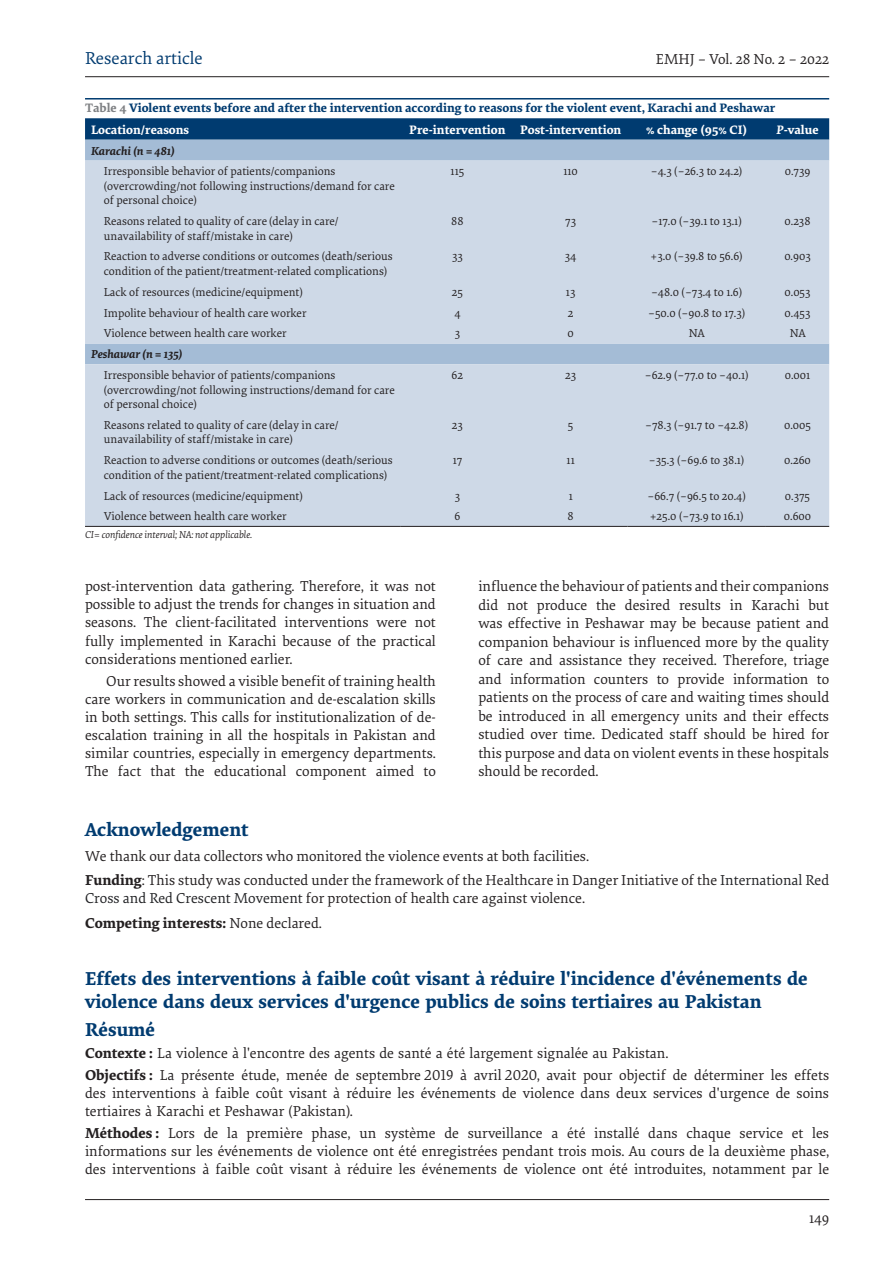
<style>
.page{position:relative;width:893px;height:1263px;background:#fff}
.page>*{position:absolute;margin:0;border:0;box-sizing:border-box;transform-origin:0 0}
.Abstract_title__Fren{font:700 19.5px/23.4px "Elena";color:#003b70}
.t1{font:18px "Elena";color:#003b70}
.Body{font:15px/18.5px "Elena";color:#231f20;text-align:justify}
.Abstract_text__Frenc{font:15px/18px "Elena";color:#231f20;text-align:justify}
.Body_1{font:15px/18px "Elena";color:#231f20}
.Body_1-2{font:700 15px "Elena";color:#231f20}
.tabletit{font:700 12.75px "Elena";color:#003b70}
.tabletxt1{font:700 12.75px "Elena";color:#fff}
.Table_espacio_3{font:12px/14.4px "Elena";color:#231f20}
.tabletxt{font:12px "Elena";color:#231f20}
.tabletxt-it{font:italic 700 12px "Elena";color:#231f20}
.tablenote{font:italic 10.5px "Elena";color:#231f20}
.s1{color:#808285}
.s2{font-style:italic}
.s3{font-weight:700}
.s4{color:#202124}
.s5{font-weight:400}
</style>
<div class="page">
<hr style="left:85px;top:1199px;width:744px;height:1px;background:#231f20">
<hr style="left:85px;top:76px;width:744px;height:1px;background:#231f20">
<hr style="left:85px;top:98px;width:744px;height:2px;background:#003b70">
<svg style="left:85px;top:118px;width:744px;height:22px;background:#104779"></svg>
<div style="left:85px;top:140px;width:744px;height:21px;background:#a4bcd6"></div>
<div style="left:85px;top:161px;width:744px;height:365px;background:#ced9e7"></div>
<hr style="left:85px;top:526px;width:316px;height:1px;background:#231f20">
<hr style="left:401px;top:526px;width:113px;height:1px;background:#231f20">
<hr style="left:514px;top:526px;width:113px;height:1px;background:#231f20">
<hr style="left:627px;top:526px;width:139px;height:1px;background:#231f20">
<hr style="left:766px;top:526px;width:63px;height:1px;background:#231f20">
<div style="left:91px;top:124px;width:304px;height:13px;background:#003b70"></div>
<div style="left:407px;top:124px;width:101px;height:13px;background:#003b70"></div>
<div style="left:520px;top:124px;width:101px;height:13px;background:#003b70"></div>
<div style="left:633px;top:124px;width:127px;height:13px;background:#003b70"></div>
<div style="left:772px;top:124px;width:51px;height:13px;background:#003b70"></div>
<p class="t1" style="left:85px;top:46px;width:119px">Research article</p>
<p class="Body" style="left:656px;top:49px;width:175px">EMHJ – Vol. 28 No. 2 – 2022</p>
<p class="tabletit" style="left:85px;top:98px;width:692px"><span class="s1">Table 4</span> Violent events before and after the intervention according to reasons for the violent event, Karachi and Peshawar</p>
<p class="tabletxt1" style="left:91px;top:120px;width:100px">Location/reasons</p>
<p class="tabletxt1" style="left:409px;top:120px;width:98px">Pre-intervention</p>
<p class="tabletxt1" style="left:520px;top:120px;width:103px">Post-intervention</p>
<p class="tabletxt1" style="left:646px;top:120px;width:102px">% change (95% CI)</p>
<p class="tabletxt1" style="left:776px;top:120px;width:44px"><span class="s2">P</span>-value</p>
<p class="tabletxt-it" style="left:91px;top:142px;width:85px">Karachi (n = 481)</p>
<p class="Table_espacio_3" style="left:104px;top:164px;width:293px">Irresponsible behavior of patients/companions (overcrowding/not following instructions/demand for care of personal choice)</p>
<p class="tabletxt" style="left:451px;top:163px;width:15px">115</p>
<p class="tabletxt" style="left:563px;top:163px;width:16px">110</p>
<p class="tabletxt" style="left:651px;top:163px;width:93px">–4.3 (–26.3 to 24.2)</p>
<p class="tabletxt" style="left:785px;top:163px;width:27px">0.739</p>
<p class="Table_espacio_3" style="left:104px;top:214px;width:236px">Reasons related to quality of care (delay in care/ unavailability of staff/mistake in care)</p>
<p class="tabletxt" style="left:451px;top:213px;width:14px">88</p>
<p class="tabletxt" style="left:565px;top:213px;width:12px">73</p>
<p class="tabletxt" style="left:651px;top:213px;width:92px">–17.0 (–39.1 to 13.1)</p>
<p class="tabletxt" style="left:784px;top:213px;width:28px">0.238</p>
<p class="Table_espacio_3" style="left:104px;top:249px;width:290px">Reaction to adverse conditions or outcomes (death/serious condition of the patient/treatment-related complications)</p>
<p class="tabletxt" style="left:452px;top:248px;width:12px">33</p>
<p class="tabletxt" style="left:565px;top:248px;width:13px">34</p>
<p class="tabletxt" style="left:650px;top:248px;width:94px">+3.0 (–39.8 to 56.6)</p>
<p class="tabletxt" style="left:784px;top:248px;width:28px">0.903</p>
<p class="Table_espacio_3" style="left:104px;top:284px;width:201px">Lack of resources (medicine/equipment)</p>
<p class="tabletxt" style="left:452px;top:284px;width:13px">25</p>
<p class="tabletxt" style="left:566px;top:284px;width:11px">13</p>
<p class="tabletxt" style="left:651px;top:284px;width:93px">–48.0 (–73.4 to 1.6)</p>
<p class="tabletxt" style="left:784px;top:284px;width:28px">0.053</p>
<p class="Table_espacio_3" style="left:104px;top:305px;width:204px">Impolite behaviour of health care worker</p>
<p class="tabletxt" style="left:454px;top:304px;width:8px">4</p>
<p class="tabletxt" style="left:568px;top:304px;width:7px">2</p>
<p class="tabletxt" style="left:648px;top:304px;width:99px">–50.0 (–90.8 to 17.3)</p>
<p class="tabletxt" style="left:785px;top:304px;width:27px">0.453</p>
<p class="Table_espacio_3" style="left:104px;top:326px;width:184px">Violence between health care worker</p>
<p class="tabletxt" style="left:455px;top:325px;width:7px">3</p>
<p class="tabletxt" style="left:567px;top:325px;width:8px">0</p>
<p class="tabletxt" style="left:689px;top:325px;width:17px">NA</p>
<p class="tabletxt" style="left:790px;top:325px;width:17px">NA</p>
<p class="tabletxt-it" style="left:91px;top:345px;width:93px">Peshawar (n = 135)</p>
<p class="Table_espacio_3" style="left:104px;top:368px;width:293px">Irresponsible behavior of patients/companions (overcrowding/not following instructions/demand for care of personal choice)</p>
<p class="tabletxt" style="left:452px;top:367px;width:13px">62</p>
<p class="tabletxt" style="left:565px;top:367px;width:13px">23</p>
<p class="tabletxt" style="left:645px;top:367px;width:105px">–62.9 (–77.0 to –40.1)</p>
<p class="tabletxt" style="left:785px;top:367px;width:27px">0.001</p>
<p class="Table_espacio_3" style="left:104px;top:417px;width:236px">Reasons related to quality of care (delay in care/ unavailability of staff/mistake in care)</p>
<p class="tabletxt" style="left:452px;top:417px;width:13px">23</p>
<p class="tabletxt" style="left:568px;top:417px;width:7px">5</p>
<p class="tabletxt" style="left:645px;top:417px;width:104px">–78.3 (–91.7 to –42.8)</p>
<p class="tabletxt" style="left:784px;top:417px;width:28px">0.005</p>
<p class="Table_espacio_3" style="left:104px;top:453px;width:290px">Reaction to adverse conditions or outcomes (death/serious condition of the patient/treatment-related complications)</p>
<p class="tabletxt" style="left:453px;top:452px;width:11px">17</p>
<p class="tabletxt" style="left:567px;top:452px;width:10px">11</p>
<p class="tabletxt" style="left:649px;top:452px;width:97px">–35.3 (–69.6 to 38.1)</p>
<p class="tabletxt" style="left:784px;top:452px;width:28px">0.260</p>
<p class="Table_espacio_3" style="left:104px;top:488px;width:201px">Lack of resources (medicine/equipment)</p>
<p class="tabletxt" style="left:455px;top:487px;width:7px">3</p>
<p class="tabletxt" style="left:569px;top:487px;width:6px">1</p>
<p class="tabletxt" style="left:647px;top:487px;width:100px">–66.7 (–96.5 to 20.4)</p>
<p class="tabletxt" style="left:785px;top:487px;width:27px">0.375</p>
<p class="Table_espacio_3" style="left:104px;top:509px;width:184px">Violence between health care worker</p>
<p class="tabletxt" style="left:454px;top:508px;width:7px">6</p>
<p class="tabletxt" style="left:568px;top:508px;width:8px">8</p>
<p class="tabletxt" style="left:650px;top:508px;width:95px">+25.0 (–73.9 to 16.1)</p>
<p class="tabletxt" style="left:784px;top:508px;width:29px">0.600</p>
<p class="tablenote" style="left:85px;top:527px;width:169px">CI= confidence interval; NA: not applicable.</p>
<p class="Body" style="left:85px;top:577px;width:352px">post-intervention data gathering. Therefore, it was not possible to adjust the trends for changes in situation and seasons. The client-facilitated interventions were not fully implemented in Karachi because of the practical considerations mentioned earlier.</p>
<p class="Body" style="left:85px;top:671px;width:352px;text-indent:21px">Our results showed a visible benefit of training health care workers in communication and de-escalation skills in both settings. This calls for institutionalization of de&shy;escalation training in all the hospitals in Pakistan and similar countries, especially in emergency departments.<br>The fact that the educational component aimed to</p>
<p class="Body" style="left:478px;top:576px;width:352px">influence the behaviour of patients and their companions did not produce the desired results in Karachi but was effective in Peshawar may be because patient and companion behaviour is influenced more by the quality of care and assistance they received. Therefore, triage and information counters to provide information to patients on the process of care and waiting times should be introduced in all emergency units and their effects studied over time. Dedicated staff should be hired for this purpose and data on violent events in these hospitals should be recorded.</p>
<h1 class="Abstract_title__Fren" style="left:85px;top:817px;width:165px">Acknowledgement</h1>
<p class="Body_1" style="left:85px;top:846px;width:506px">We thank our data collectors who monitored the violence events at both facilities.</p>
<p class="Body_1" style="left:85px;top:871px;width:746px"><span class="s3">Funding</span>: This study was conducted under the framework of the Healthcare in Danger Initiative of the <span class="s4">International Red<br>Cross and Red Crescent Movement</span> for protection of health care against violence.</p>
<p class="Body_1-2" style="left:85px;top:911px;width:238px">Competing interests: <span class="s5">None declared.</span></p>
<p class="Abstract_title__Fren" style="left:85px;top:965px;width:724px">Effets des interventions à faible coût visant à réduire l'incidence d'événements de violence dans deux services d'urgence publics de soins tertiaires au Pakistan</p>
<p class="Abstract_title__Fren" style="left:85px;top:1016px;width:72px">Résumé</p>
<p class="Abstract_text__Frenc" style="left:85px;top:1043px;width:585px"><span class="s3">Contexte :</span> La violence à l'encontre des agents de santé a été largement signalée au Pakistan.</p>
<p class="Abstract_text__Frenc" style="left:85px;top:1065px;width:746px"><span class="s3">Objectifs :</span> La présente étude, menée de septembre 2019 à avril 2020, avait pour objectif de déterminer les effets des interventions à faible coût visant à réduire les événements de violence dans deux services d'urgence de soins tertiaires à Karachi et Peshawar (Pakistan).</p>
<p class="Abstract_text__Frenc" style="left:85px;top:1124px;width:746px"><span class="s3">Méthodes :</span> Lors de la première phase, un système de surveillance a été installé dans chaque service et les informations sur les événements de violence ont été enregistrées pendant trois mois. Au cours de la deuxième phase, des interventions à faible coût visant à réduire les événements de violence ont été introduites, notamment par le</p>
<p class="Body" style="left:809px;top:1209px;width:22px">149</p>
</div>
